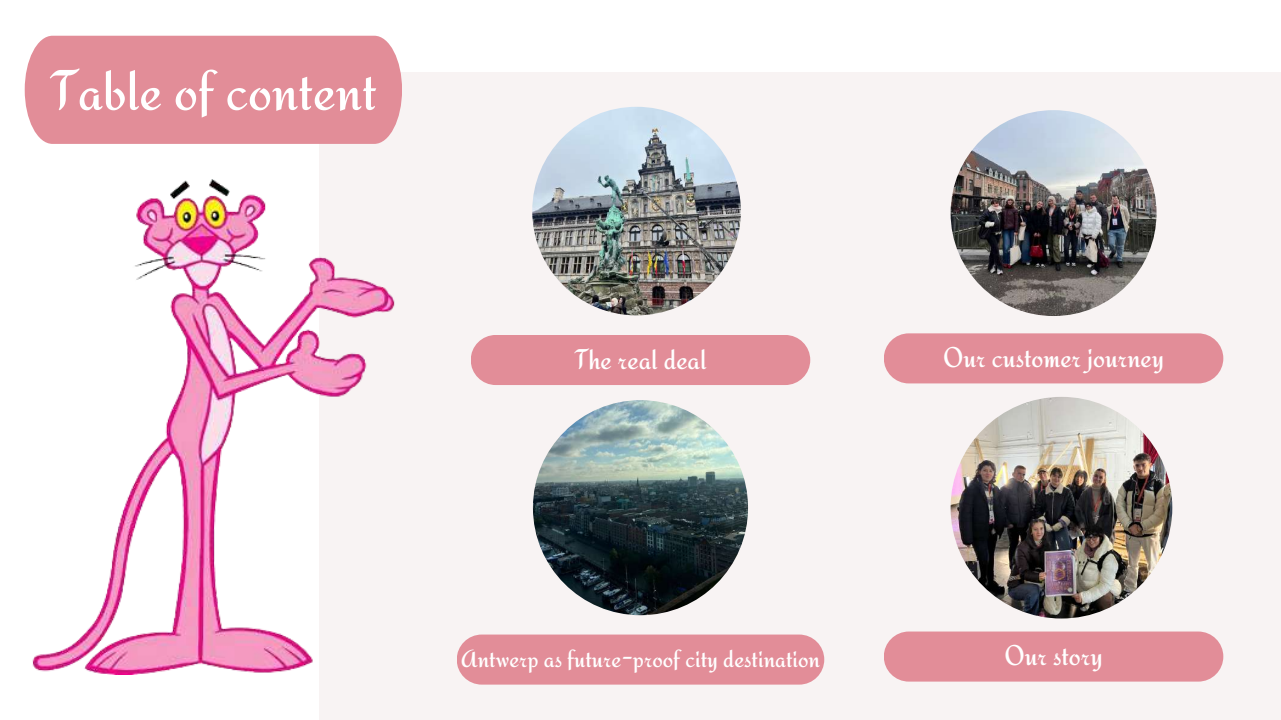
<style>
.page{position:relative;width:1281px;height:720px;background:#fff}
.page>*{position:absolute;margin:0;border:0;box-sizing:border-box;transform-origin:0 0}
.t1{font:56.88px "Redressed";color:#fff}
.t2{font:28.5px "Redressed";color:#fff}
.t3{font:24.88px "Redressed";color:#fff}
</style>
<div class="page">
<div style="left:319px;top:72px;width:962px;height:648px;background:#f8f3f3"></div>
<img style="left:32px;top:179px;width:552px;height:495px">
<div style="left:471px;top:335px;width:339px;height:50px;background:#e28d98;border-radius:25px"></div>
<div style="left:884px;top:333px;width:339px;height:50px;background:#e28d98;border-radius:25px"></div>
<div style="left:457px;top:635px;width:367px;height:50px;background:#e28d98;border-radius:25px"></div>
<div style="left:884px;top:632px;width:339px;height:50px;background:#e28d98;border-radius:25px"></div>
<div style="left:25px;top:36px;width:377px;height:108px;background:#e28d98"></div>
<img style="left:532px;top:107px;width:209px;height:208px;border-radius:50%">
<img style="left:950px;top:110px;width:206px;height:206px;border-radius:50%">
<img style="left:533px;top:400px;width:215px;height:215px;border-radius:50%">
<img style="left:950px;top:397px;width:222px;height:222px;border-radius:50%">
<h1 class="t1" style="left:50px;top:57px;width:328px">Table of content</h1>
<p class="t2" style="left:574px;top:342px;width:134px">The real deal</p>
<p class="t2" style="left:943px;top:341px;width:223px">Our customer journey</p>
<p class="t3" style="left:461px;top:644px;width:361px">Antwerp as future-proof city destination</p>
<p class="t2" style="left:1004px;top:639px;width:100px">Our story</p>
</div>
